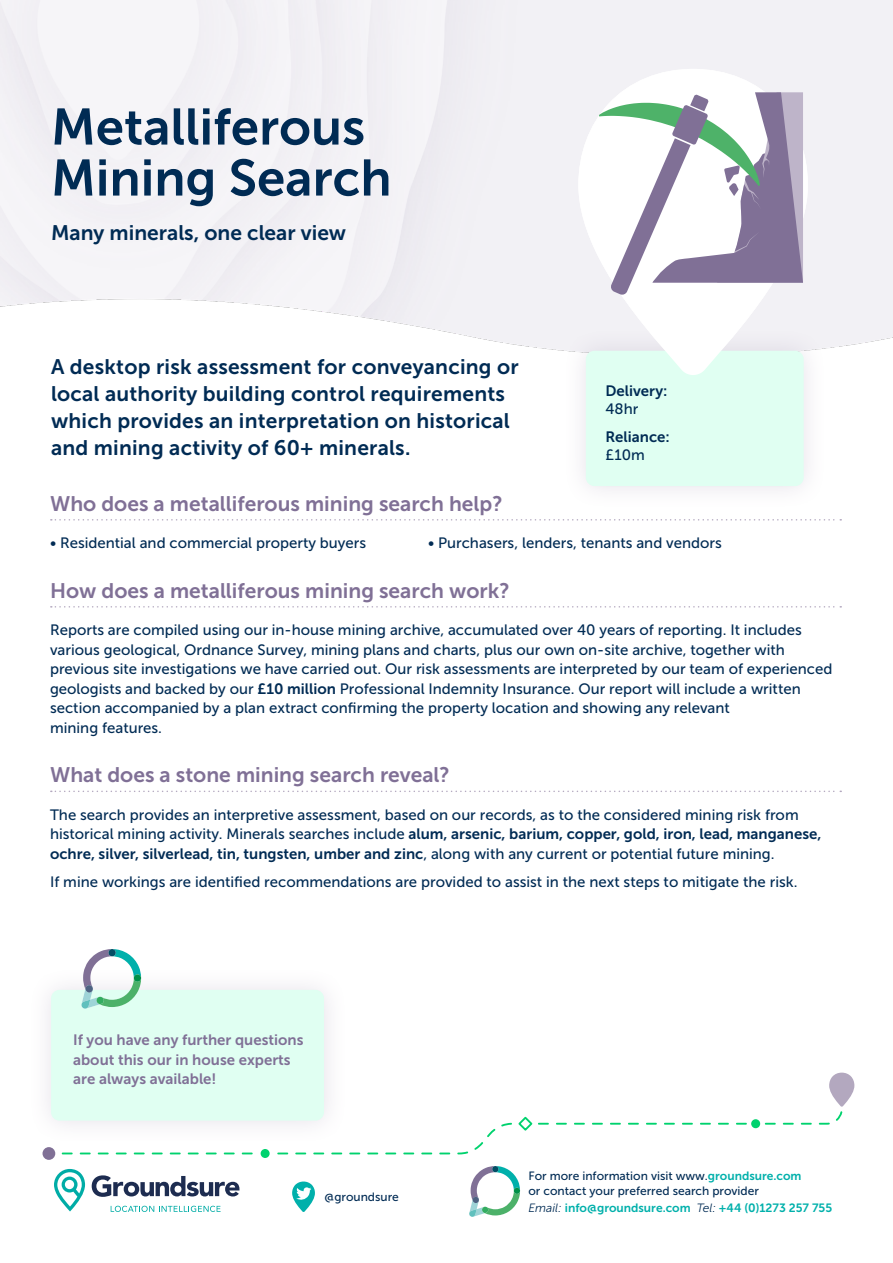
<style>
.page{position:relative;width:893px;height:1263px;background:#fff}
.page>*{position:absolute;margin:0;border:0;box-sizing:border-box;transform-origin:0 0}
.t1{font:51px/51px "Museo Sans 700";color:#002b54}
.t2{font:21px/27px "Museo Sans 700";letter-spacing:.01em;color:#002b54}
.t3{font:21px "Museo Sans 700";color:#807096}
.t4{font:15px/19.5px "Museo Sans 500";color:#002b54}
.t5{font:15px/19.5px "Museo Sans 700";color:#002b54}
.t6{font:15px/19.5px "Museo Sans 700";color:#807096}
.t7{font:12px/15px "Museo Sans 500";color:#002b54}
.t8{font:12px "Museo Sans 700";color:#00b0ab}
.s1{font-family:"Museo Sans 700"}
.s2{font-family:"Museo Sans 500"}
.s3{font-family:"Museo Sans 700";color:#00b0ab}
.s4{font-family:"Museo Sans 300";font-style:italic;color:#002b54}
</style>
<div class="page">
<svg style="left:54px;top:1169px;width:31px;height:42px"></svg>
<svg style="left:92px;top:1175px;width:147px;height:22px"></svg>
<svg style="left:111px;top:1206px;width:110px;height:6px"></svg>
<svg style="left:736px;top:1123px;width:11px;height:2px"></svg>
<svg style="left:718px;top:1123px;width:11px;height:2px"></svg>
<svg style="left:700px;top:1123px;width:11px;height:2px"></svg>
<svg style="left:682px;top:1123px;width:11px;height:2px"></svg>
<svg style="left:664px;top:1123px;width:11px;height:2px"></svg>
<svg style="left:646px;top:1123px;width:11px;height:2px"></svg>
<svg style="left:628px;top:1123px;width:11px;height:2px"></svg>
<svg style="left:610px;top:1123px;width:11px;height:2px"></svg>
<svg style="left:592px;top:1123px;width:11px;height:2px"></svg>
<svg style="left:574px;top:1123px;width:11px;height:2px"></svg>
<svg style="left:556px;top:1123px;width:11px;height:2px"></svg>
<svg style="left:242px;top:1152px;width:11px;height:2px"></svg>
<svg style="left:224px;top:1152px;width:11px;height:2px"></svg>
<svg style="left:206px;top:1152px;width:11px;height:2px"></svg>
<svg style="left:188px;top:1152px;width:11px;height:2px"></svg>
<svg style="left:170px;top:1152px;width:11px;height:2px"></svg>
<svg style="left:152px;top:1152px;width:11px;height:2px"></svg>
<svg style="left:134px;top:1152px;width:11px;height:2px"></svg>
<svg style="left:116px;top:1152px;width:11px;height:2px"></svg>
<svg style="left:98px;top:1152px;width:11px;height:2px"></svg>
<svg style="left:80px;top:1152px;width:11px;height:2px"></svg>
<svg style="left:62px;top:1152px;width:11px;height:2px"></svg>
<svg style="left:765px;top:1072px;width:89px;height:53px"></svg>
<div style="left:43px;top:1147px;width:12px;height:13px;background:#807096;border-radius:50%"></div>
<div style="left:261px;top:1149px;width:9px;height:9px;background:#00d26e;border-radius:50%"></div>
<svg style="left:277px;top:1116px;width:272px;height:38px"></svg>
<div style="left:751px;top:1119px;width:9px;height:9px;background:#00d26e;border-radius:50%"></div>
<svg style="left:469px;top:1166px;width:51px;height:51px"></svg>
<svg style="left:292px;top:1181px;width:23px;height:31px"></svg>
<div style="left:537px;top:28px;width:311px;height:386px;background:#f2f2f5"></div>
<svg style="left:51px;top:519px;width:790px;height:1px"></svg>
<svg style="left:51px;top:606px;width:790px;height:1px"></svg>
<svg style="left:51px;top:790px;width:790px;height:2px"></svg>
<div style="left:562px;top:327px;width:265px;height:183px;background:#fbfbfc"></div>
<div style="left:586px;top:351px;width:218px;height:135px;background:#e0fff2;border-radius:9px"></div>
<svg style="left:578px;top:69px;width:230px;height:306px"></svg>
<svg style="left:599px;top:92px;width:204px;height:203px"></svg>
<div style="left:27px;top:966px;width:321px;height:178px;background:#fcfbfc"></div>
<div style="left:51px;top:990px;width:273px;height:131px;background:#e0fff2;border-radius:9px"></div>
<svg style="left:81px;top:949px;width:60px;height:60px"></svg>
<h1 class="t1" style="left:51px;top:101px;width:342px">Metalliferous<br>Mining Search</h1>
<h2 class="t2" style="left:51px;top:219px;width:297px">Many minerals, one clear view</h2>
<h2 class="t2" style="left:51px;top:353px;width:469px">A desktop risk assessment for conveyancing or local authority building control requirements which provides an interpretation on historical and mining activity of 60+ minerals.</h2>
<p class="t5" style="left:605px;top:381px;width:64px">Delivery:</p>
<p class="t4" style="left:605px;top:399px;width:34px">48hr</p>
<p class="t5" style="left:605px;top:427px;width:66px">Reliance:</p>
<p class="t4" style="left:605px;top:445px;width:41px">£10m</p>
<h2 class="t3" style="left:50px;top:492px;width:454px">Who does a metalliferous mining search help?</h2>
<p class="t4" style="left:50px;top:533px;width:318px">• Residential and commercial property buyers</p>
<p class="t4" style="left:428px;top:533px;width:295px">• Purchasers, lenders, tenants and vendors</p>
<h2 class="t3" style="left:50px;top:579px;width:461px">How does a metalliferous mining search work?</h2>
<p class="t4" style="left:50px;top:620px;width:784px">Reports are compiled using our in-house mining archive, accumulated over 40 years of reporting. It includes various geological, Ordnance Survey, mining plans and charts, plus our own on-site archive, together with previous site investigations we have carried out. Our risk assessments are interpreted by our team of experienced geologists and backed by our <span class="s1">£10 million</span> Professional Indemnity Insurance. Our report will include a written section accompanied by a plan extract confirming the property location and showing any relevant<br>mining features.</p>
<h2 class="t3" style="left:50px;top:763px;width:401px">What does a stone mining search reveal?</h2>
<p class="t4" style="left:50px;top:805px;width:750px">The search provides an interpretive assessment, based on our records, as to the considered mining risk from</p>
<p class="t5" style="left:50px;top:824px;width:773px"><span class="s2">historical mining activity. Minerals searches include</span> alum, arsenic, barium, copper, gold, iron, lead, manganese, ochre, silver, silverlead, tin, tungsten, umber and zinc<span class="s2">, along with any current or potential future mining.</span></p>
<p class="t4" style="left:50px;top:872px;width:749px">If mine workings are identified recommendations are provided to assist in the next steps to mitigate the risk.</p>
<p class="t6" style="left:73px;top:1030px;width:232px">If you have any further questions about this our in house experts are always available!</p>
<p class="t7" style="left:325px;top:1189px;width:76px">@groundsure</p>
<p class="t7" style="left:528px;top:1168px;width:275px">For more information visit www.<span class="s3">groundsure.com </span>or contact your preferred search provider</p>
<p class="t8" style="left:528px;top:1201px;width:305px"><span class="s4">Email:</span> info@groundsure.com <span class="s4">Tel:</span> +44 (0)1273 257 755</p>
</div>
